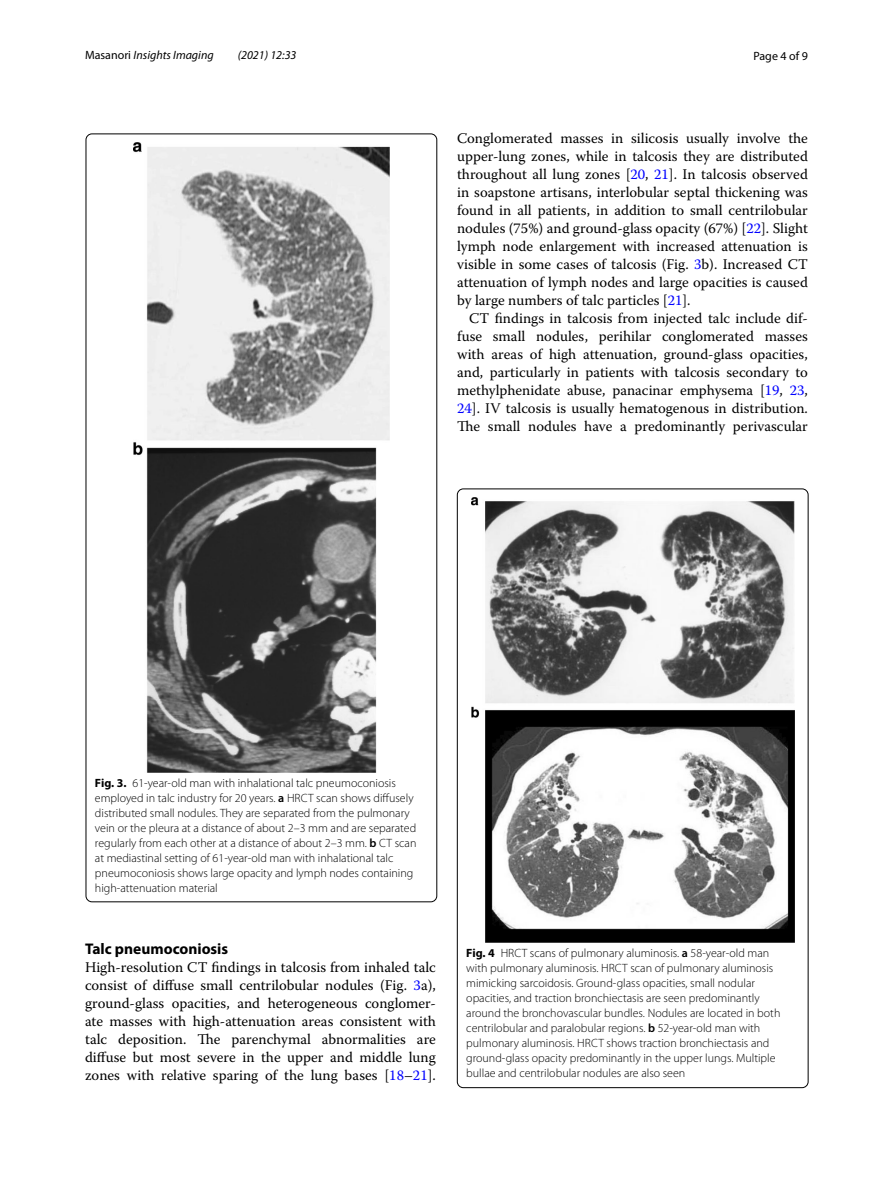
<style>
.page{position:relative;width:893px;height:1187px;background:#fff}
.page>*{position:absolute;margin:0;border:0;box-sizing:border-box;transform-origin:0 0}
.t1{font:700 15.45px "Myriad Pro";color:#000}
.t2{font:14.7px/18px "Warnock Pro";color:#000;text-align:justify}
.t3{font:300 12px/15px "Myriad Pro";color:#000}
.t4{font:italic 12px "Myriad Pro";color:#000}
.t5{font:12px "Myriad Pro";color:#000}
.s1{font-style:normal}
.s2{color:#00f}
.s3{font-weight:700}
.s4{font-weight:600}
</style>
<div class="page">
<img style="left:134px;top:143px;width:255px;height:629px">
<img style="left:471px;top:498px;width:323px;height:443px">
<p class="t4" style="left:85px;top:48px;width:130px"><span class="s1">Masanori</span> Insights Imaging</p>
<p class="t4" style="left:238px;top:48px;width:60px">(2021) 12:33</p>
<p class="t5" style="left:753px;top:48px;width:56px">Page 4 of 9</p>
<p class="t2" style="left:457px;top:128px;width:352px">Conglomerated masses in silicosis usually involve the upper-lung zones, while in talcosis they are distributed throughout all lung zones [<span class="s2">20</span>, <span class="s2">21</span>]. In talcosis observed in soapstone artisans, interlobular septal thickening was found in all patients, in addition to small centrilobular nodules (75%) and ground-glass opacity (67%) [<span class="s2">22</span>]. Slight lymph node enlargement with increased attenuation is visible in some cases of talcosis (Fig. <span class="s2">3</span>b). Increased CT attenuation of lymph nodes and large opacities is caused by large numbers of talc particles [<span class="s2">21</span>].</p>
<p class="t2" style="left:457px;top:308px;width:352px;text-indent:12px">CT findings in talcosis from injected talc include dif&shy;fuse small nodules, perihilar conglomerated masses with areas of high attenuation, ground-glass opacities, and, particularly in patients with talcosis secondary to methylphenidate abuse, panacinar emphysema [<span class="s2">19</span>, <span class="s2">23</span>, <span class="s2">24</span>]. IV talcosis is usually hematogenous in distribution.<br>The small nodules have a predominantly perivascular</p>
<p class="t3" style="left:95px;top:776px;width:323px"><span class="s3">Fig. 3.</span> 61-year-old man with inhalational talc pneumoconiosis employed in talc industry for 20 years. <span class="s4">a</span> HRCT scan shows diffusely distributed small nodules. They are separated from the pulmonary vein or the pleura at a distance of about 2–3 mm and are separated regularly from each other at a distance of about 2–3 mm. <span class="s4">b</span> CT scan at mediastinal setting of 61-year-old man with inhalational talc pneumoconiosis shows large opacity and lymph nodes containing high-attenuation material</p>
<p class="t1" style="left:85px;top:938px;width:145px">Talc pneumoconiosis</p>
<p class="t2" style="left:85px;top:958px;width:352px">High-resolution CT findings in talcosis from inhaled talc consist of diffuse small centrilobular nodules (Fig. <span class="s2">3</span>a), ground-glass opacities, and heterogeneous conglomer&shy;ate masses with high-attenuation areas consistent with talc deposition. The parenchymal abnormalities are diffuse but most severe in the upper and middle lung zones with relative sparing of the lung bases [<span class="s2">18</span>–<span class="s2">21</span>].</p>
<p class="t3" style="left:466px;top:945px;width:316px"><span class="s3">Fig. 4</span> HRCT scans of pulmonary aluminosis. <span class="s4">a</span> 58-year-old man with pulmonary aluminosis. HRCT scan of pulmonary aluminosis mimicking sarcoidosis. Ground-glass opacities, small nodular opacities, and traction bronchiectasis are seen predominantly around the bronchovascular bundles. Nodules are located in both centrilobular and paralobular regions. <span class="s4">b</span> 52-year-old man with pulmonary aluminosis. HRCT shows traction bronchiectasis and ground-glass opacity predominantly in the upper lungs. Multiple bullae and centrilobular nodules are also seen</p>
</div>
